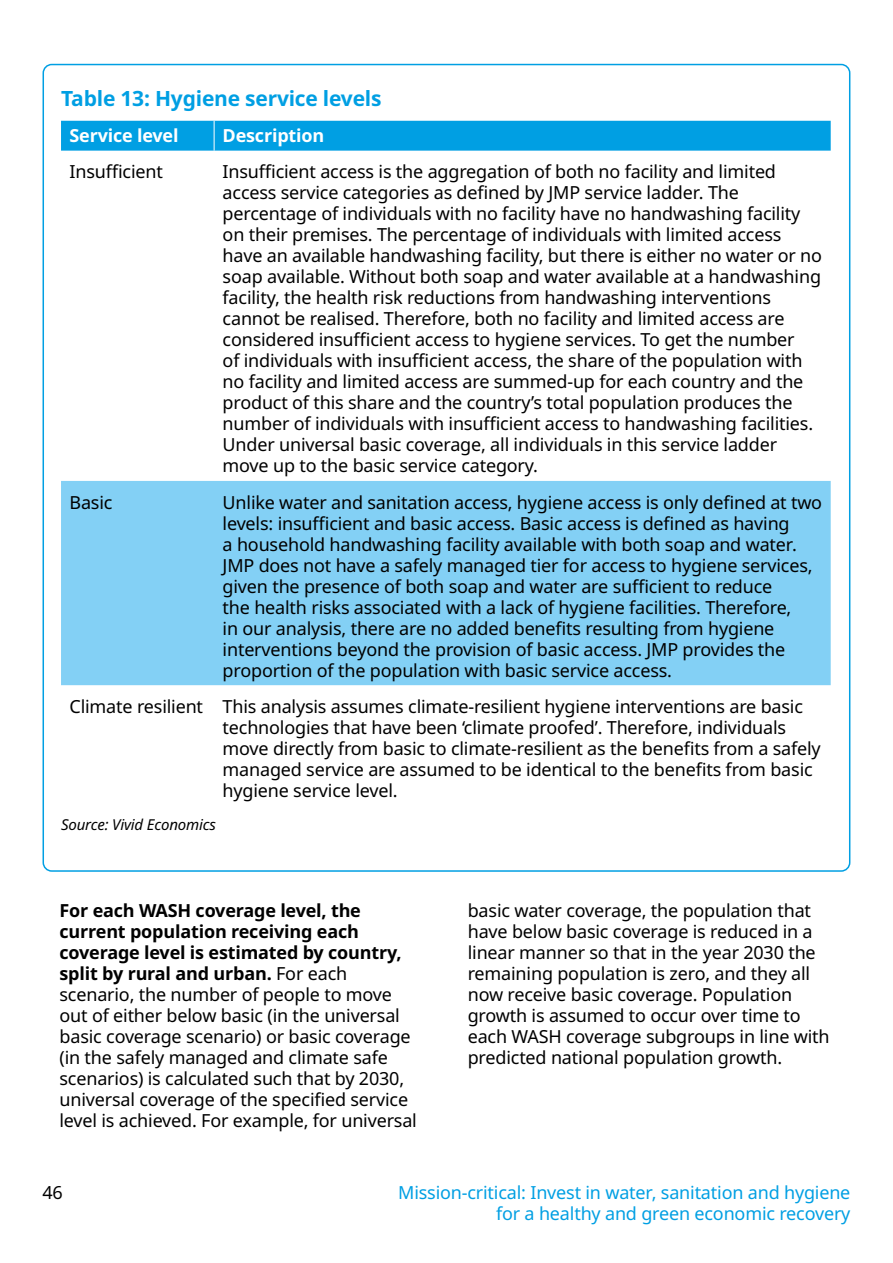
<style>
.page{position:relative;width:893px;height:1263px;background:#fff}
.page>*{position:absolute;margin:0;border:0;box-sizing:border-box;transform-origin:0 0}
.t1{font:700 21px "Noto Sans";letter-spacing:-.01em;color:#009fe3}
.Body_text{font:18px/21px "Noto Sans";letter-spacing:-.01em;color:#000}
.t2{font:18px/21px "Noto Sans";letter-spacing:-.01em;color:#009fe3;text-align:right}
.White_Sub_header{font:700 18px "Noto Sans";letter-spacing:-.01em;color:#fff}
.Reference_text{font:italic 15px "Noto Sans";letter-spacing:-.01em;color:#000}
.s1{font-weight:700}
</style>
<div class="page">
<div style="left:61px;top:121px;width:770px;height:30px;background:#009fe3"></div>
<div style="left:61px;top:481px;width:770px;height:204px;background:#83d0f5"></div>
<hr style="left:214px;top:121px;width:1px;height:30px;background:#fff">
<p class="t1" style="left:61px;top:84px;width:322px">Table 13: Hygiene service levels</p>
<p class="White_Sub_header" style="left:70px;top:123px;width:111px">Service level</p>
<p class="White_Sub_header" style="left:223px;top:123px;width:103px">Description</p>
<p class="Body_text" style="left:70px;top:162px;width:95px">Insufficient</p>
<p class="Body_text" style="left:223px;top:162px;width:601px">Insufficient access is the aggregation of both no facility and limited access service categories as defined by JMP service ladder. The percentage of individuals with no facility have no handwashing facility on their premises. The percentage of individuals with limited access have an available handwashing facility, but there is either no water or no soap available. Without both soap and water available at a handwashing facility, the health risk reductions from handwashing interventions cannot be realised. Therefore, both no facility and limited access are considered insufficient access to hygiene services. To get the number<br>of individuals with insufficient access, the share of the population with no facility and limited access are summed-up for each country and the product of this share and the country’s total population produces the number of individuals with insufficient access to handwashing facilities.<br>Under universal basic coverage, all individuals in this service ladder move up to the basic service category.</p>
<p class="Body_text" style="left:70px;top:492px;width:44px">Basic</p>
<p class="Body_text" style="left:223px;top:492px;width:601px">Unlike water and sanitation access, hygiene access is only defined at two levels: insufficient and basic access. Basic access is defined as having<br>a household handwashing facility available with both soap and water.<br>JMP does not have a safely managed tier for access to hygiene services, given the presence of both soap and water are sufficient to reduce<br>the health risks associated with a lack of hygiene facilities. Therefore,<br>in our analysis, there are no added benefits resulting from hygiene interventions beyond the provision of basic access. JMP provides the proportion of the population with basic service access.</p>
<p class="Body_text" style="left:70px;top:696px;width:135px">Climate resilient</p>
<p class="Body_text" style="left:223px;top:696px;width:600px">This analysis assumes climate-resilient hygiene interventions are basic technologies that have been ‘climate proofed’. Therefore, individuals move directly from basic to climate-resilient as the benefits from a safely managed service are assumed to be identical to the benefits from basic hygiene service level.</p>
<p class="Reference_text" style="left:61px;top:814px;width:157px">Source: Vivid Economics</p>
<p class="Body_text" style="left:60px;top:900px;width:359px"><span class="s1">For each WASH coverage level, the current population receiving each coverage level is estimated by country, split by rural and urban.</span> For each scenario, the number of people to move out of either below basic (in the universal basic coverage scenario) or basic coverage (in the safely managed and climate safe scenarios) is calculated such that by 2030, universal coverage of the specified service level is achieved. For example, for universal</p>
<p class="Body_text" style="left:468px;top:900px;width:363px">basic water coverage, the population that have below basic coverage is reduced in a linear manner so that in the year 2030 the remaining population is zero, and they all now receive basic coverage. Population growth is assumed to occur over time to each WASH coverage subgroups in line with predicted national population growth.</p>
<p class="Body_text" style="left:43px;top:1182px;width:22px">46</p>
<p class="t2" style="left:398px;top:1182px;width:454px">Mission-critical: Invest in water, sanitation and hygiene for a healthy and green economic recovery</p>
</div>
